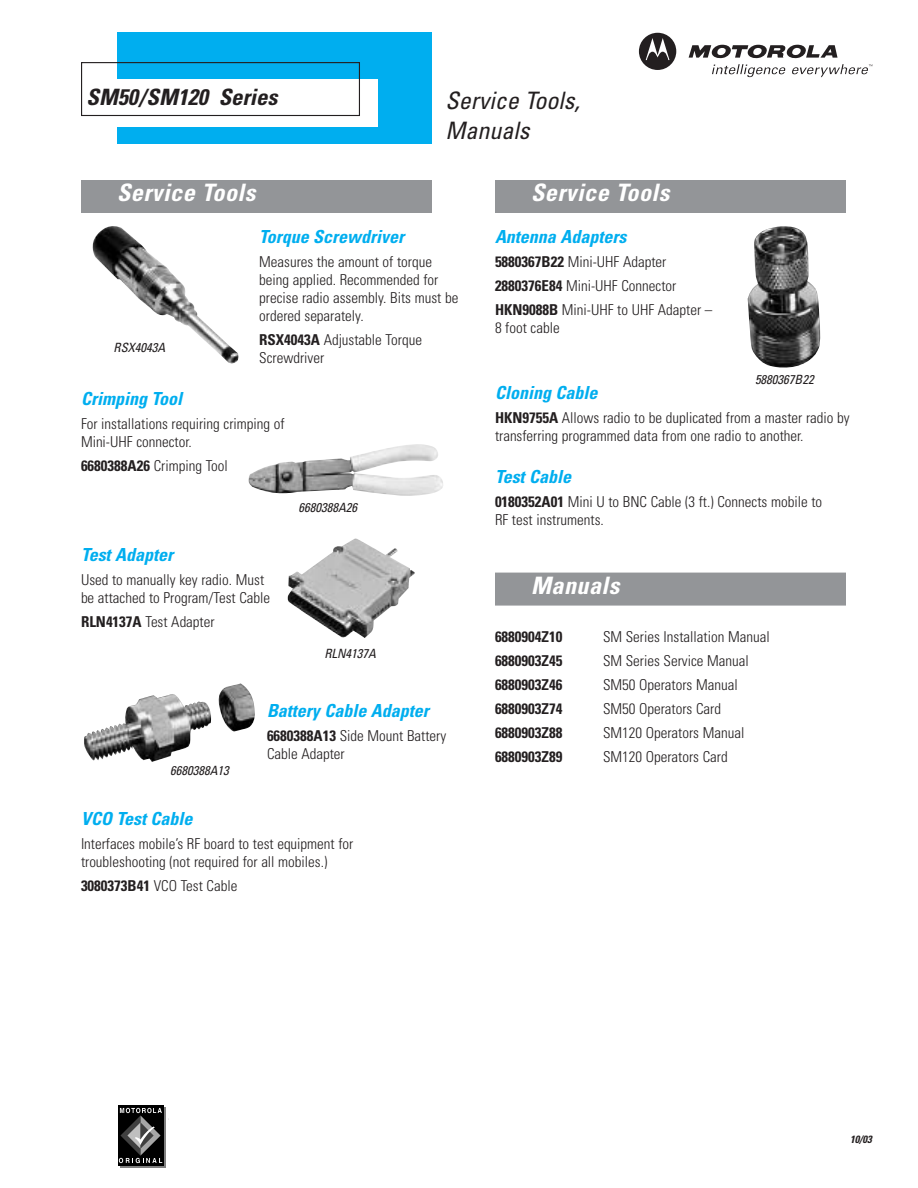
<style>
.page{position:relative;width:918px;height:1188px;background:#fff}
.page>*{position:absolute;margin:0;border:0;box-sizing:border-box;transform-origin:0 0}
.t1{font:italic 700 condensed 24px "Univers";letter-spacing:.02em;color:#fff}
.t2{font:italic condensed 24px/30px "Univers";color:#231f20}
.t3{font:italic 700 condensed 22.5px "Univers";color:#231f20}
.t4{font:italic 700 condensed 18px "Univers";color:#00aeef}
.t5{font:300 condensed 15px/18px "Univers";color:#231f20}
.t6{font:700 condensed 15px "Univers";color:#231f20}
.t7{font:italic condensed 12.75px "Univers";color:#231f20}
.t8{font:italic 700 condensed 10.5px "Univers";color:#231f20}
.s1{font-weight:700}
</style>
<div class="page">
<svg style="left:120px;top:1107px;width:45px;height:61px"></svg>
<div style="left:118px;top:1105px;width:45px;height:61px;background:#000"></div>
<svg style="left:119px;top:1108px;width:43px;height:55px"></svg>
<div style="left:117px;top:33px;width:315px;height:111px;background:#00aeef"></div>
<svg style="left:639px;top:33px;width:37px;height:37px"></svg>
<svg style="left:689px;top:45px;width:183px;height:32px"></svg>
<div style="left:81px;top:79px;width:297px;height:48px;background:#fff"></div>
<div style="left:81px;top:62px;width:279px;height:54px;border:1px solid #231f20"></div>
<div style="left:81px;top:180px;width:351px;height:33px;background:#939598"></div>
<div style="left:495px;top:180px;width:351px;height:33px;background:#939598"></div>
<div style="left:495px;top:573px;width:351px;height:33px;background:#939598"></div>
<img style="left:93px;top:226px;width:146px;height:138px">
<div style="left:98px;top:338px;width:84px;height:21px;background:#fff"></div>
<img style="left:249px;top:444px;width:194px;height:52px">
<img style="left:84px;top:683px;width:171px;height:79px">
<img style="left:748px;top:226px;width:72px;height:142px">
<img style="left:288px;top:539px;width:127px;height:99px">
<h2 class="t3" style="left:87px;top:89px;width:192px">SM50/SM120 Series</h2>
<h1 class="t2" style="left:446px;top:88px;width:136px">Service Tools,<br>Manuals</h1>
<h1 class="t1" style="left:117px;top:184px;width:140px">Service Tools</h1>
<p class="t7" style="left:114px;top:343px;width:53px">RSX4043A</p>
<p class="t4" style="left:259px;top:230px;width:147px">Torque Screwdriver</p>
<p class="t5" style="left:259px;top:254px;width:201px">Measures the amount of torque being applied. Recommended for precise radio assembly. Bits must be ordered separately.</p>
<p class="t5" style="left:259px;top:332px;width:164px"><span class="s1">RSX4043A</span> Adjustable Torque<br>Screwdriver</p>
<p class="t4" style="left:81px;top:392px;width:103px">Crimping Tool</p>
<p class="t5" style="left:81px;top:416px;width:205px">For installations requiring crimping of<br>Mini-UHF connector.</p>
<p class="t5" style="left:81px;top:458px;width:148px"><span class="s1">6680388A26</span> Crimping Tool</p>
<p class="t4" style="left:81px;top:548px;width:94px">Test Adapter</p>
<p class="t5" style="left:81px;top:572px;width:191px">Used to manually key radio. Must be attached to Program/Test Cable</p>
<p class="t5" style="left:81px;top:614px;width:135px"><span class="s1">RLN4137A</span> Test Adapter</p>
<p class="t7" style="left:299px;top:502px;width:60px">6680388A26</p>
<p class="t7" style="left:324px;top:648px;width:53px">RLN4137A</p>
<p class="t7" style="left:170px;top:766px;width:60px">6680388A13</p>
<p class="t4" style="left:267px;top:704px;width:163px">Battery Cable Adapter</p>
<p class="t5" style="left:267px;top:728px;width:181px"><span class="s1">6680388A13</span> Side Mount Battery<br>Cable Adapter</p>
<p class="t4" style="left:81px;top:812px;width:113px">VCO Test Cable</p>
<p class="t5" style="left:81px;top:836px;width:274px">Interfaces mobile’s RF board to test equipment for troubleshooting (not required for all mobiles.)</p>
<p class="t5" style="left:81px;top:878px;width:158px"><span class="s1">3080373B41</span> VCO Test Cable</p>
<h1 class="t1" style="left:531px;top:184px;width:140px">Service Tools</h1>
<p class="t4" style="left:495px;top:230px;width:133px">Antenna Adapters</p>
<p class="t5" style="left:495px;top:251px;width:219px;line-height:24px"><span class="s1">5880367B22</span> Mini-UHF Adapter<br><span class="s1">2880376E84</span> Mini-UHF Connector<br><span class="s1">HKN9088B</span> Mini-UHF to UHF Adapter –</p>
<p class="t5" style="left:495px;top:320px;width:66px">8 foot cable</p>
<p class="t7" style="left:755px;top:375px;width:60px">5880367B22</p>
<p class="t4" style="left:495px;top:386px;width:104px">Cloning Cable</p>
<p class="t5" style="left:495px;top:410px;width:356px"><span class="s1">HKN9755A</span> Allows radio to be duplicated from a master radio by transferring programmed data from one radio to another.</p>
<p class="t4" style="left:495px;top:470px;width:78px">Test Cable</p>
<p class="t5" style="left:495px;top:494px;width:329px"><span class="s1">0180352A01</span> Mini U to BNC Cable (3 ft.) Connects mobile to<br>RF test instruments.</p>
<h1 class="t1" style="left:531px;top:576px;width:90px">Manuals</h1>
<p class="t6" style="left:495px;top:631px;width:69px">6880904Z10</p>
<p class="t5" style="left:603px;top:629px;width:168px">SM Series Installation Manual</p>
<p class="t6" style="left:495px;top:655px;width:69px">6880903Z45</p>
<p class="t5" style="left:603px;top:653px;width:147px">SM Series Service Manual</p>
<p class="t6" style="left:495px;top:679px;width:69px">6880903Z46</p>
<p class="t5" style="left:603px;top:677px;width:136px">SM50 Operators Manual</p>
<p class="t6" style="left:495px;top:703px;width:69px">6880903Z74</p>
<p class="t5" style="left:603px;top:701px;width:120px">SM50 Operators Card</p>
<p class="t6" style="left:495px;top:727px;width:69px">6880903Z88</p>
<p class="t5" style="left:603px;top:725px;width:143px">SM120 Operators Manual</p>
<p class="t6" style="left:495px;top:751px;width:69px">6880903Z89</p>
<p class="t5" style="left:603px;top:749px;width:126px">SM120 Operators Card</p>
<p class="t8" style="left:850px;top:1136px;width:23px">10/03</p>
</div>
